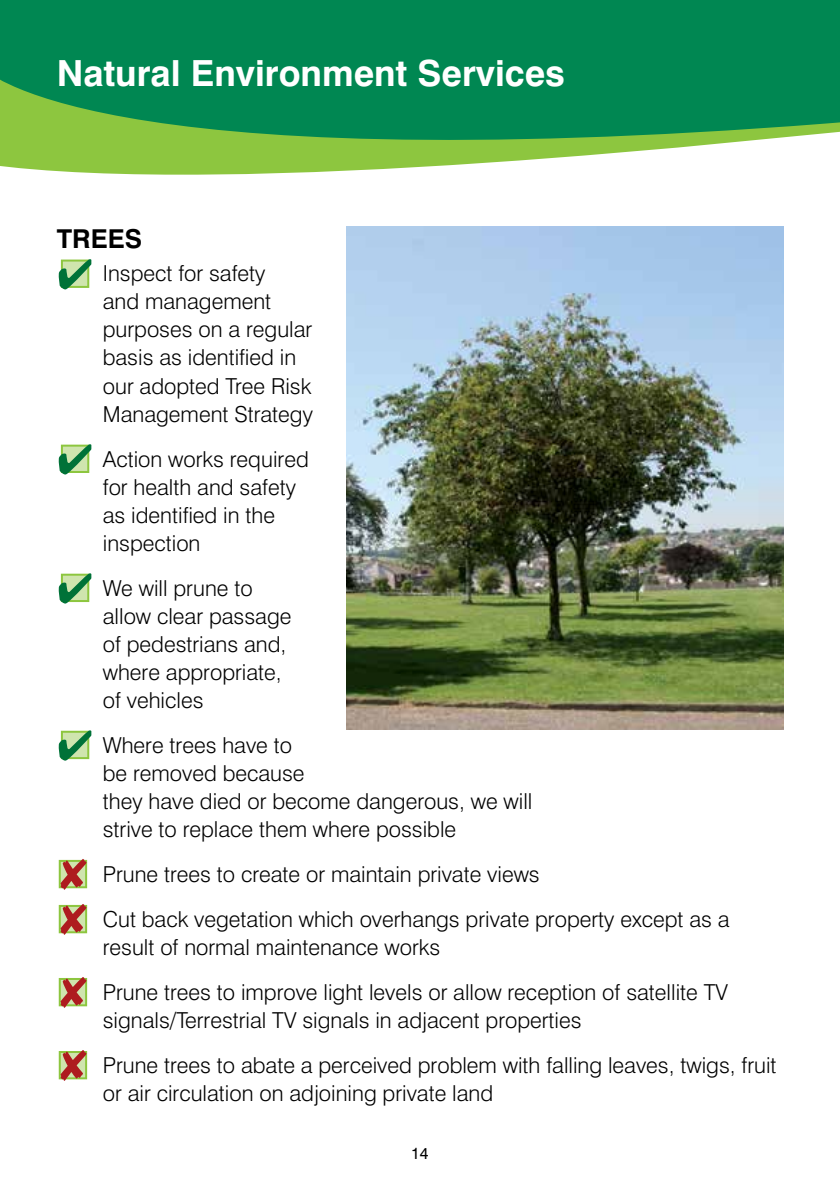
<style>
.page{position:relative;width:840px;height:1191px;background:#fff}
.page>*{position:absolute;margin:0;border:0;box-sizing:border-box;transform-origin:0 0}
.t1{font:700 36px "Swiss 721 BT";color:#fff}
.heading_2{font:700 26px "Swiss 721 BT";color:#000}
.t2{font:300 22px/28px "Swiss 721 BT";color:#000}
.t3{font:16px "Swiss 721 BT";color:#000}
</style>
<div class="page">
<div style="left:0;top:0;width:839px;height:68px;background:#008752"></div>
<svg style="left:0;top:68px;width:839px;height:107px;background:#4ba962"></svg>
<img style="left:346px;top:227px;width:436px;height:502px">
<svg style="left:59px;top:259px;width:32px;height:30px"></svg>
<svg style="left:59px;top:444px;width:32px;height:30px"></svg>
<svg style="left:59px;top:573px;width:32px;height:30px"></svg>
<svg style="left:59px;top:730px;width:32px;height:30px"></svg>
<div style="left:59px;top:860px;width:28px;height:28px;background:#8dc63f"></div>
<svg style="left:60px;top:859px;width:26px;height:30px"></svg>
<div style="left:59px;top:905px;width:28px;height:28px;background:#8dc63f"></div>
<svg style="left:60px;top:904px;width:26px;height:30px"></svg>
<div style="left:59px;top:978px;width:28px;height:28px;background:#8dc63f"></div>
<svg style="left:60px;top:977px;width:26px;height:30px"></svg>
<div style="left:59px;top:1051px;width:28px;height:28px;background:#8dc63f"></div>
<svg style="left:60px;top:1050px;width:26px;height:30px"></svg>
<p class="t1" style="left:57px;top:51px;width:509px">Natural Environment Services</p>
<p class="heading_2" style="left:57px;top:223px;width:87px">TREES</p>
<p class="t2" style="left:103px;top:259px;width:211px">Inspect for safety<br>and management purposes on a regular basis as identified in our adopted Tree Risk<br>Management Strategy</p>
<p class="t2" style="left:103px;top:444px;width:207px">Action works required for health and safety as identified in the inspection</p>
<p class="t2" style="left:103px;top:573px;width:190px">We will prune to allow clear passage of pedestrians and, where appropriate, of vehicles</p>
<p class="t2" style="left:103px;top:730px;width:431px">Where trees have to<br>be removed because<br>they have died or become dangerous, we will strive to replace them where possible</p>
<p class="t2" style="left:103px;top:859px;width:438px">Prune trees to create or maintain private views</p>
<p class="t2" style="left:103px;top:904px;width:628px">Cut back vegetation which overhangs private property except as a result of normal maintenance works</p>
<p class="t2" style="left:103px;top:977px;width:626px">Prune trees to improve light levels or allow reception of satellite TV signals/Terrestrial TV signals in adjacent properties</p>
<p class="t2" style="left:103px;top:1050px;width:675px">Prune trees to abate a perceived problem with falling leaves, twigs, fruit or air circulation on adjoining private land</p>
<p class="t3" style="left:411px;top:1143px;width:19px">14</p>
</div>
